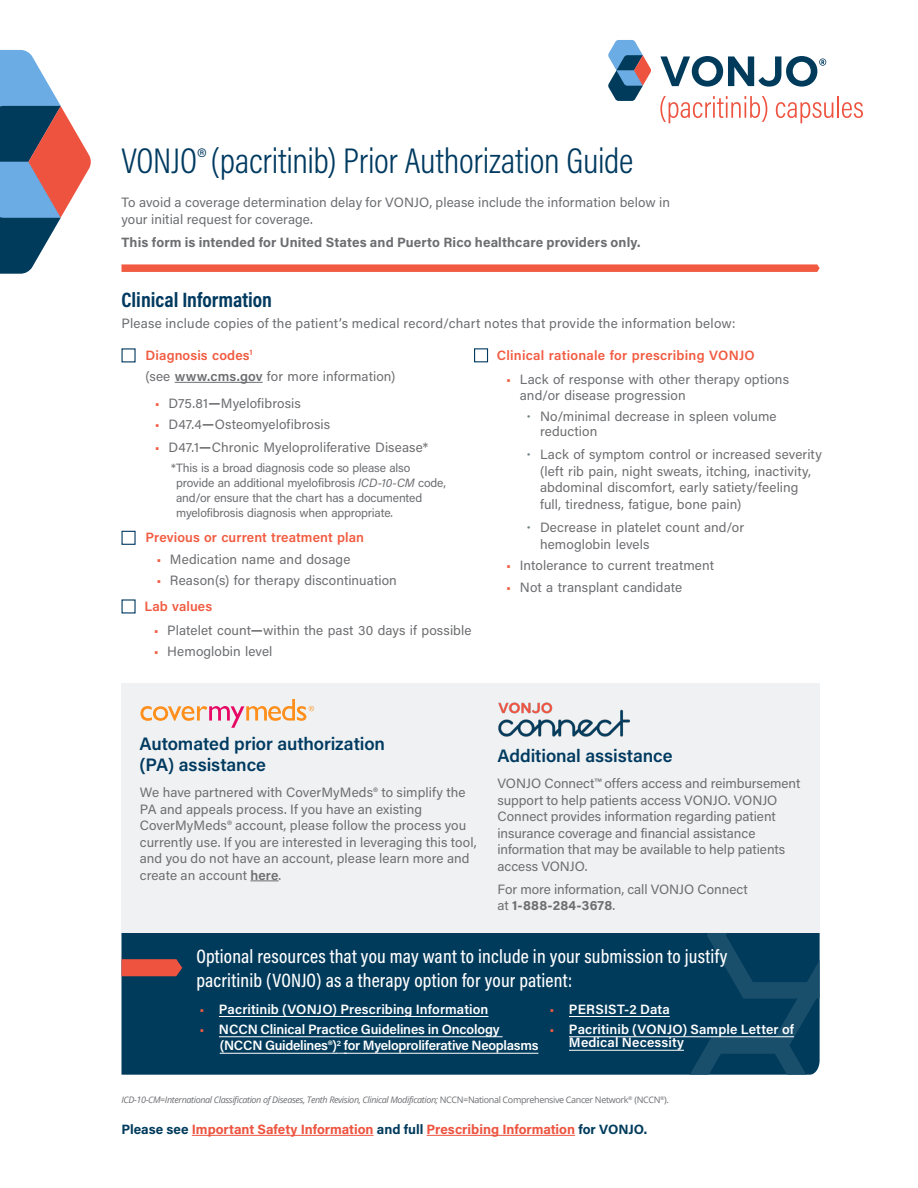
<style>
.page{position:relative;width:918px;height:1188px;background:#fff}
.page>*{position:absolute;margin:0;border:0;box-sizing:border-box;transform-origin:0 0}
.t1{font:300 36px "Acumin Pro Cond";letter-spacing:-.01em;color:#003a60}
.t2{font:700 21px "Acumin Pro Cond";color:#003a60}
.t3{font:500 19.5px/24px "Acumin Pro Cond";letter-spacing:.01em;color:#fff}
.t4{font:600 18px/21.6px "Acumin Pro";letter-spacing:-.005em;color:#003a60}
.t5{font:13.5px/16.5px "Acumin Pro";letter-spacing:.005em;color:#6d6e71}
.t6{font:600 13.5px/16.5px "Acumin Pro";color:#fff}
.t7{font:600 13.5px "Acumin Pro";letter-spacing:.01em;color:#f15b41}
.t8{font:700 13.5px "Acumin Pro";color:#ed5440}
.t9{font:700 13.5px "Acumin Pro";letter-spacing:.01em;color:#6d6e71}
.t10{font:12px/15px "Acumin Pro";letter-spacing:-.015em;color:#6d6e71}
.t11{font:italic 9px "Open Sans";letter-spacing:-.04em;color:#6d6e71}
.s1{font-size:33px}
.s2{font-weight:600;color:#f15b41}
.s3{font-weight:600}
.s4{color:#f15b41}
.s5{font-family:"Gotham";font-weight:500}
.s6{font-style:italic}
.s7{font-weight:700}
.s8{font-weight:400;color:#f15b41}
.s9{font-style:normal}
.s10{color:#003b5c}
</style>
<div class="page">
<div style="left:122px;top:684px;width:698px;height:253px;background:#eff1f2"></div>
<svg style="left:0;top:50px;width:91px;height:224px"></svg>
<svg style="left:122px;top:264px;width:698px;height:8px;background:#f1654d"></svg>
<svg style="left:660px;top:96px;width:107px;height:27px"></svg>
<svg style="left:776px;top:102px;width:57px;height:21px"></svg>
<hr style="left:837px;top:96px;width:2px;height:22px;background:#ee5340">
<svg style="left:842px;top:102px;width:21px;height:16px"></svg>
<svg style="left:608px;top:40px;width:43px;height:61px"></svg>
<svg style="left:660px;top:56px;width:166px;height:31px"></svg>
<div style="left:122px;top:531px;width:14px;height:14px;border:1px solid #003a60"></div>
<div style="left:474px;top:348px;width:14px;height:14px;border:1px solid #003a60"></div>
<hr style="left:175px;top:382px;width:88px;height:1px;background:#6d6e71">
<div style="left:121px;top:933px;width:554px;height:142px;background:#003b5c"></div>
<svg style="left:675px;top:933px;width:145px;height:142px;background:#084161"></svg>
<svg style="left:122px;top:959px;width:60px;height:17px"></svg>
<hr style="left:219px;top:1016px;width:269px;height:1px;background:#fff">
<hr style="left:219px;top:1036px;width:284px;height:1px;background:#fff">
<hr style="left:220px;top:1053px;width:117px;height:1px;background:#fff">
<hr style="left:344px;top:1053px;width:194px;height:1px;background:#fff">
<hr style="left:569px;top:1016px;width:101px;height:1px;background:#fff">
<hr style="left:569px;top:1036px;width:225px;height:1px;background:#fff">
<hr style="left:569px;top:1050px;width:115px;height:1px;background:#fff">
<svg style="left:140px;top:699px;width:174px;height:29px"></svg>
<svg style="left:250px;top:881px;width:29px;height:1px"></svg>
<img style="left:498px;top:702px;width:132px;height:35px">
<hr style="left:192px;top:1135px;width:182px;height:1px;background:#ed5440">
<hr style="left:427px;top:1135px;width:148px;height:1px;background:#ed5440">
<hr style="left:0;top:440px;width:84px;height:1px;background:#ec008c">
<h1 class="t1" style="left:122px;top:137px;width:513px">VONJO<span class="s1">®</span> (pacritinib) Prior Authorization Guide</h1>
<p class="t5" style="left:122px;top:194px;width:550px">To avoid a coverage determination delay for VONJO, please include the information below in your initial request for coverage.</p>
<p class="t9" style="left:122px;top:233px;width:521px">This form is intended for United States and Puerto Rico healthcare providers only.</p>
<h2 class="t2" style="left:122px;top:286px;width:152px">Clinical Information</h2>
<p class="t5" style="left:122px;top:314px;width:615px">Please include copies of the patient’s medical record/chart notes that provide the information below:</p>
<p class="t5" style="left:146px;top:344px;width:252px;line-height:21px"><span class="s2">Diagnosis codes</span><sup>1<br></sup>(see <span class="s3">www.cms.gov</span> for more information)</p>
<p class="t5" style="left:155px;top:394px;width:147px"><span class="s4">•</span> D75.81<span class="s5">—</span>Myelofibrosis</p>
<p class="t5" style="left:155px;top:416px;width:177px"><span class="s4">•</span> D47.4<span class="s5">—</span>Osteomyelofibrosis</p>
<p class="t5" style="left:155px;top:439px;width:275px"><span class="s4">•</span> D47.1<span class="s5">—</span>Chronic Myeloproliferative Disease*</p>
<p class="t10" style="left:176px;top:460px;width:271px;text-indent:-5px">*This is a broad diagnosis code so please also provide an additional myelofibrosis <span class="s6">ICD-10-CM</span> code, and/or ensure that the chart has a documented myelofibrosis diagnosis when appropriate.</p>
<p class="t7" style="left:146px;top:528px;width:220px">Previous or current treatment plan</p>
<p class="t5" style="left:156px;top:550px;width:195px"><span class="s4">•</span> Medication name and dosage</p>
<p class="t5" style="left:156px;top:572px;width:242px"><span class="s4">•</span> Reason(s) for therapy discontinuation</p>
<p class="t5" style="left:154px;top:621px;width:319px"><span class="s4">•</span> Platelet count<span class="s5">—</span>within the past 30 days if possible</p>
<p class="t5" style="left:154px;top:643px;width:120px"><span class="s4">•</span> Hemoglobin level</p>
<p class="t7" style="left:144px;top:597px;width:69px">Lab values</p>
<p class="t7" style="left:497px;top:346px;width:260px">Clinical rationale for prescribing VONJO</p>
<p class="t5" style="left:520px;top:371px;width:271px;text-indent:-14px"><span class="s4">•</span> Lack of response with other therapy options and/or disease progression</p>
<p class="t5" style="left:540px;top:408px;width:238px;line-height:15px">No/minimal decrease in spleen volume reduction</p>
<p class="t5" style="left:540px;top:446px;width:283px">Lack of symptom control or increased severity (left rib pain, night sweats, itching, inactivity, abdominal discomfort, early satiety/feeling full, tiredness, fatigue, bone pain)</p>
<p class="t5" style="left:540px;top:519px;width:206px">Decrease in platelet count and/or hemoglobin levels</p>
<p class="t5" style="left:506px;top:557px;width:209px"><span class="s4">•</span> Intolerance to current treatment</p>
<p class="t5" style="left:506px;top:579px;width:177px"><span class="s4">•</span> Not a transplant candidate</p>
<h3 class="t4" style="left:140px;top:732px;width:247px">Automated prior authorization (PA) assistance</h3>
<p class="t5" style="left:140px;top:784px;width:338px">We have partnered with CoverMyMeds® to simplify the PA and appeals process. If you have an existing CoverMyMeds® account, please follow the process you currently use. If you are interested in leveraging this tool, and you do not have an account, please learn more and create an account <span class="s3">here</span>.</p>
<h3 class="t4" style="left:498px;top:744px;width:177px">Additional assistance</h3>
<p class="t5" style="left:498px;top:775px;width:304px">VONJO Connect™ offers access and reimbursement support to help patients access VONJO. VONJO Connect provides information regarding patient insurance coverage and financial assistance information that may be available to help patients access VONJO.</p>
<p class="t5" style="left:498px;top:880px;width:252px">For more information, call VONJO Connect at <span class="s7">1-888-284-3678</span>.</p>
<h3 class="t3" style="left:196px;top:944px;width:533px">Optional resources that you may want to include in your submission to justify pacritinib (VONJO) as a therapy option for your patient:</h3>
<p class="t6" style="left:199px;top:1000px;width:291px"><span class="s8">•</span> Pacritinib (VONJO) Prescribing Information</p>
<p class="t6" style="left:220px;top:1020px;width:320px;text-indent:-20px"><span class="s8">•</span> NCCN Clinical Practice Guidelines in Oncology (NCCN Guidelines®)<sup>2</sup> for Myeloproliferative Neoplasms</p>
<p class="t6" style="left:550px;top:1000px;width:122px"><span class="s8">•</span> PERSIST-2 Data</p>
<p class="t6" style="left:569px;top:1022px;width:227px;line-height:13.5px;text-indent:-19px"><span class="s8">•</span> Pacritinib (VONJO) Sample Letter of<br>Medical Necessity</p>
<p class="t11" style="left:122px;top:1093px;width:549px">ICD-10-CM=International Classification of Diseases, Tenth Revision, Clinical Modification; <span class="s9">NCCN=National Comprehensive Cancer Network</span><sup>®</sup> <span class="s9">(NCCN</span><sup>®</sup><span class="s9">).</span></p>
<p class="t8" style="left:122px;top:1120px;width:527px"><span class="s10">Please see</span> Important Safety Information <span class="s10">and full</span> Prescribing Information <span class="s10">for VONJO.</span></p>
</div>
